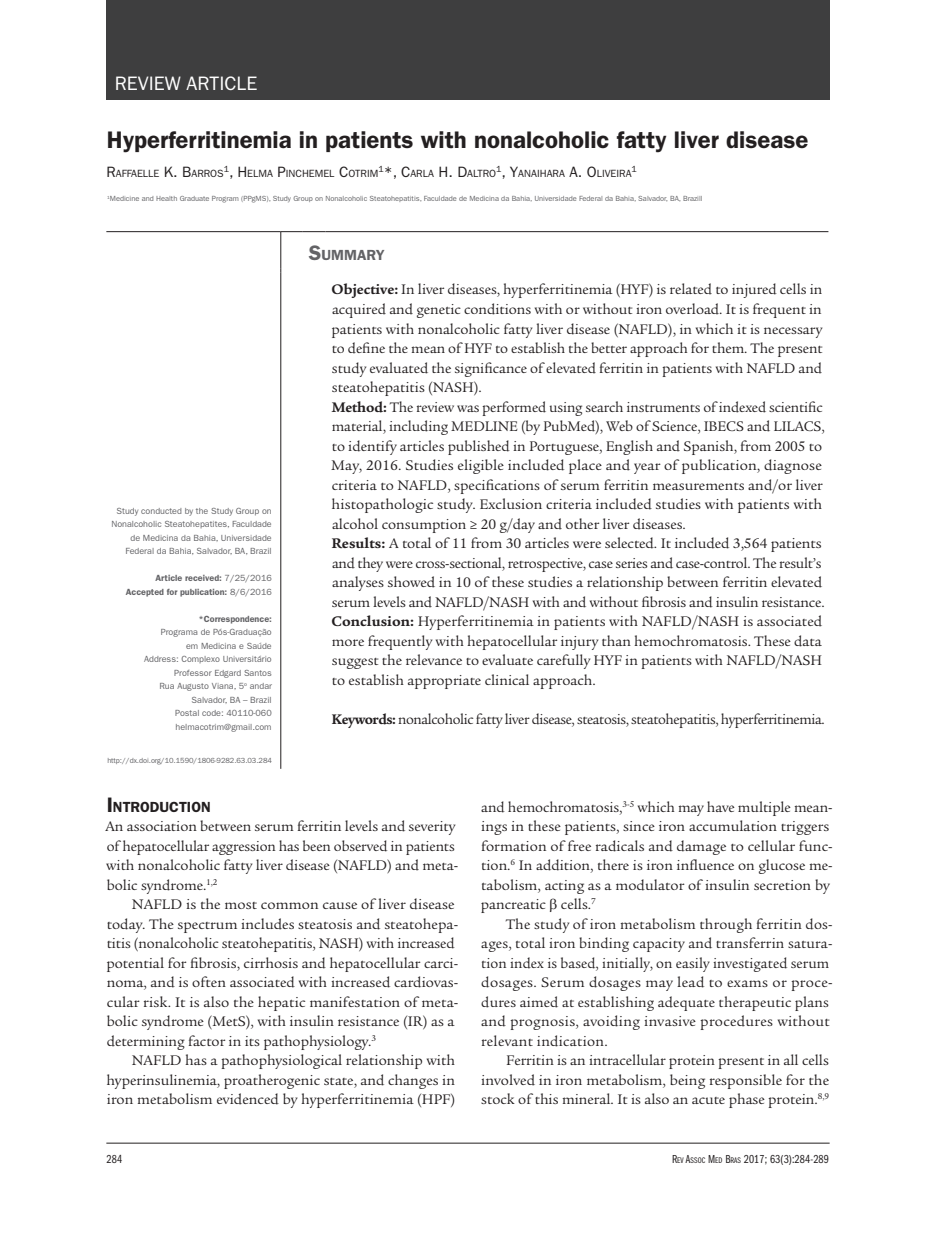
<style>
.page{position:relative;width:936px;height:1234px;background:#fff}
.page>*{position:absolute;margin:0;border:0;box-sizing:border-box;transform-origin:0 0}
.Seção_tit{font:600 24px "ITC Franklin Gothic Std";color:#231f20}
.Seção{font:19.5px "ITC Franklin Gothic Std";color:#fff}
.Texto_s_recuo{font:15px/19.5px "Legacy Serif Std";letter-spacing:-.005em;color:#231f20}
.Texto_c__recuo{font:15px/19.5px "Legacy Serif Std";letter-spacing:.005em;color:#231f20}
.Texto_s_recuo-2{font:15px "Legacy Serif Std";letter-spacing:-.025em;color:#231f20}
.Tit1{font:600 14.7px "ITC Franklin Gothic Std";color:#231f20}
.t1{font:600 14.7px "ITC Franklin Gothic Std";color:#636366}
.Cabeço_rodapé{font:12px "ITC Franklin Gothic Std Bk Cp";letter-spacing:.01em;color:#231f20}
.Seção_créditos{font:10.5px "ITC Franklin Gothic Std";color:#231f20}
.t2{font:9px/13.5px "ITC Franklin Gothic Std";color:#636366;text-align:right}
.t3{font:600 9px "ITC Franklin Gothic Std";color:#636366}
.Seção_créditos-2{font:9px "ITC Franklin Gothic Std";color:#231f20}
.Seção_titulação{font:7.5px "ITC Franklin Gothic Std";color:#636366}
.DOI{font:7.5px "ITC Franklin Gothic Std";letter-spacing:-.01em;color:#636366}
.s1{font-size:15px}
.s2{font-weight:400}
.s3{font-size:21px}
.s4{font-weight:700}
.s5{font-size:8.4px}
</style>
<div class="page">
<hr style="left:106px;top:99px;width:723px;height:1px;background:#231f20">
<hr style="left:106px;top:1142px;width:723px;height:1px;background:#231f20">
<div style="left:106px;top:0;width:723px;height:99px;background:#3e3e3f"></div>
<hr style="left:280px;top:232px;width:1px;height:36px;background:#231f20">
<hr style="left:280px;top:273px;width:1px;height:495px;background:#231f20">
<hr style="left:106px;top:231px;width:175px;height:1px;background:#231f20">
<svg style="left:281px;top:231px;width:44px;height:1px"></svg>
<hr style="left:325px;top:231px;width:503px;height:1px;background:#231f20">
<p class="Seção" style="left:115px;top:72px;width:144px">REVIEW ARTICLE</p>
<p class="Seção_tit" style="left:107px;top:126px;width:703px">Hyperferritinemia in patients with nonalcoholic fatty liver disease</p>
<p class="Seção_créditos" style="left:107px;top:168px;width:526px"><span class="s1">R</span>AFFAELLE <span class="s1">K. B</span>ARROS<sup>1</sup><span class="s1">, H</span> ELMA <span class="s1">P</span>I NCHEMEL <span class="s1">C</span>OTRI M<sup>1</sup><span class="s1">*, C</span>ARLA <span class="s1">H . D</span>ALTRO<sup>1</sup><span class="s1">, Y</span>ANAI HARA <span class="s1">A. O</span>LIVEI RA</p>
<p class="Seção_créditos-2" style="left:631px;top:164px;width:7px">1</p>
<p class="Seção_titulação" style="left:107px;top:194px;width:597px"><sup>1</sup>Medicine and Health Graduate Program (PPgMS), Study Group on Nonalcoholic Steatohepatitis, Faculdade de Medicina da Bahia, Universidade Federal da Bahia, Salvador, BA, Brazill</p>
<p class="t2" style="left:111px;top:504px;width:162px">Study conducted by the Study Group on Nonalcoholic Steatohepatites, Faculdade de Medicina da Bahia, Universidade Federal da Bahia, Salvador, BA, Brazil</p>
<p class="t3" style="left:155px;top:572px;width:118px">Article received: <span class="s2">7/25/2016</span></p>
<p class="t3" style="left:126px;top:586px;width:147px">Accepted for publication: <span class="s2">8/6/2016</span></p>
<p class="t3" style="left:198px;top:613px;width:75px">*Correspondence:</p>
<p class="t2" style="left:161px;top:625px;width:113px">Programa de Pós-Graduação em Medicina e Saúde</p>
<p class="t2" style="left:144px;top:652px;width:129px">Address: Complexo Universitário<br>Professor Edgard Santos</p>
<p class="t2" style="left:159px;top:679px;width:114px">Rua Augusto Viana, 5<sup>o</sup> andar</p>
<p class="t2" style="left:192px;top:693px;width:82px">Salvador, BA – Brazil</p>
<p class="t2" style="left:175px;top:706px;width:98px">Postal code: 40110-060</p>
<p class="t2" style="left:175px;top:720px;width:98px">helmacotrim@gmail.com</p>
<p class="DOI" style="left:107px;top:755px;width:166px">http://dx.doi.org/10.1590/1806-9282.63.03.284</p>
<p class="t1" style="left:309px;top:246px;width:77px"><span class="s3">S</span>UMMARY</p>
<p class="Texto_s_recuo" style="left:331px;top:280px;width:492px;text-align:justify"><span class="s4">Objective:</span> In liver diseases, hyperferritinemia (HYF) is related to injured cells in acquired and genetic conditions with or without iron overload. It is frequent in patients with nonalcoholic fatty liver disease (NAFLD), in which it is necessary to define the mean of HYF to establish the better approach for them. The present study evaluated the significance of elevated ferritin in patients with NAFLD and steatohepatitis (NASH).</p>
<p class="Texto_s_recuo" style="left:331px;top:397px;width:495px"><span class="s4">Method:</span> The review was performed using search instruments of indexed scientific material, including MEDLINE (by PubMed), Web of Science, IBECS and LILACS, to identify articles published in Portuguese, English and Spanish, from 2005 to May, 2016. Studies eligible included place and year of publication, diagnose criteria to NAFLD, specifications of serum ferritin measurements and/or liver histopathologic study. Exclusion criteria included studies with patients with alcohol consumption ≥ 20 g/day and other liver diseases.</p>
<p class="Texto_s_recuo" style="left:331px;top:533px;width:494px"><span class="s4">Results:</span> A total of 11 from 30 articles were selected. It included 3,564 patients and they were cross-sectional, retrospective, case series and case-control. The result’s analyses showed in 10 of these studies a relationship between ferritin elevated serum levels and NAFLD/NASH with and without fibrosis and insulin resistance.</p>
<p class="Texto_s_recuo" style="left:331px;top:611px;width:492px;text-align:justify"><span class="s4">Conclusion:</span> Hyperferritinemia in patients with NAFLD/NASH is associated more frequently with hepatocellular injury than hemochromatosis. These data suggest the relevance to evaluate carefully HYF in patients with NAFLD/NASH to establish appropriate clinical approach.</p>
<p class="Texto_s_recuo-2" style="left:331px;top:710px;width:494px"><span class="s4">Keywords:</span> nonalcoholic fatty liver disease, steatosis, steatohepatitis, hyperferritinemia.</p>
<p class="Tit1" style="left:107px;top:797px;width:106px"><span class="s3">I</span> NTRODUCTION</p>
<p class="Texto_s_recuo" style="left:105px;top:816px;width:354px">An association between serum ferritin levels and severity of hepatocellular aggression has been observed in patients with nonalcoholic fatty liver disease (NAFLD) and meta&shy;bolic syndrome.<sup>1,2</sup></p>
<p class="Texto_c__recuo" style="left:106px;top:894px;width:353px;text-indent:25px">NAFLD is the most common cause of liver disease today. The spectrum includes steatosis and steatohepa&shy;titis (nonalcoholic steatohepatitis, NASH) with increased potential for fibrosis, cirrhosis and hepatocellular carci&shy;noma, and is often associated with increased cardiovas&shy;cular risk. It is also the hepatic manifestation of meta&shy;bolic syndrome (MetS), with insulin resistance (IR) as a determining factor in its pathophysiology.<sup>3</sup></p>
<p class="Texto_c__recuo" style="left:106px;top:1050px;width:350px;text-align:justify;text-indent:25px">NAFLD has a pathophysiological relationship with hyperinsulinemia, proatherogenic state, and changes in iron metabolism evidenced by hyperferritinemia (HPF)</p>
<p class="Texto_c__recuo" style="left:481px;top:797px;width:353px">and hemochromatosis,<sup>3-5</sup> which may have multiple mean&shy;ings in these patients, since iron accumulation triggers formation of free radicals and damage to cellular func&shy;tion.<sup>6</sup> In addition, there is iron influence on glucose me&shy;tabolism, acting as a modulator of insulin secretion by pancreatic cells.<sup>7</sup></p>
<p class="Texto_c__recuo" style="left:481px;top:914px;width:353px;text-indent:25px">The study of iron metabolism through ferritin dos&shy;ages, total iron binding capacity and transferrin satura&shy;tion index is based, initially, on easily investigated serum dosages. Serum dosages may lead to exams or proce&shy;dures aimed at establishing adequate therapeutic plans and prognosis, avoiding invasive procedures without relevant indication.</p>
<p class="Texto_c__recuo" style="left:481px;top:1050px;width:349px;text-align:justify;text-indent:25px">Ferritin is an intracellular protein present in all cells involved in iron metabolism, being responsible for the stock of this mineral. It is also an acute phase protein.<sup>8,9</sup></p>
<p class="Cabeço_rodapé" style="left:107px;top:1151px;width:17px">284</p>
<p class="Cabeço_rodapé" style="left:672px;top:1151px;width:158px">R<span class="s5">EV</span> A<span class="s5">SSOC</span> M <span class="s5">ED</span> B<span class="s5">RAS</span> 2017; 63(3):284-289</p>
</div>
